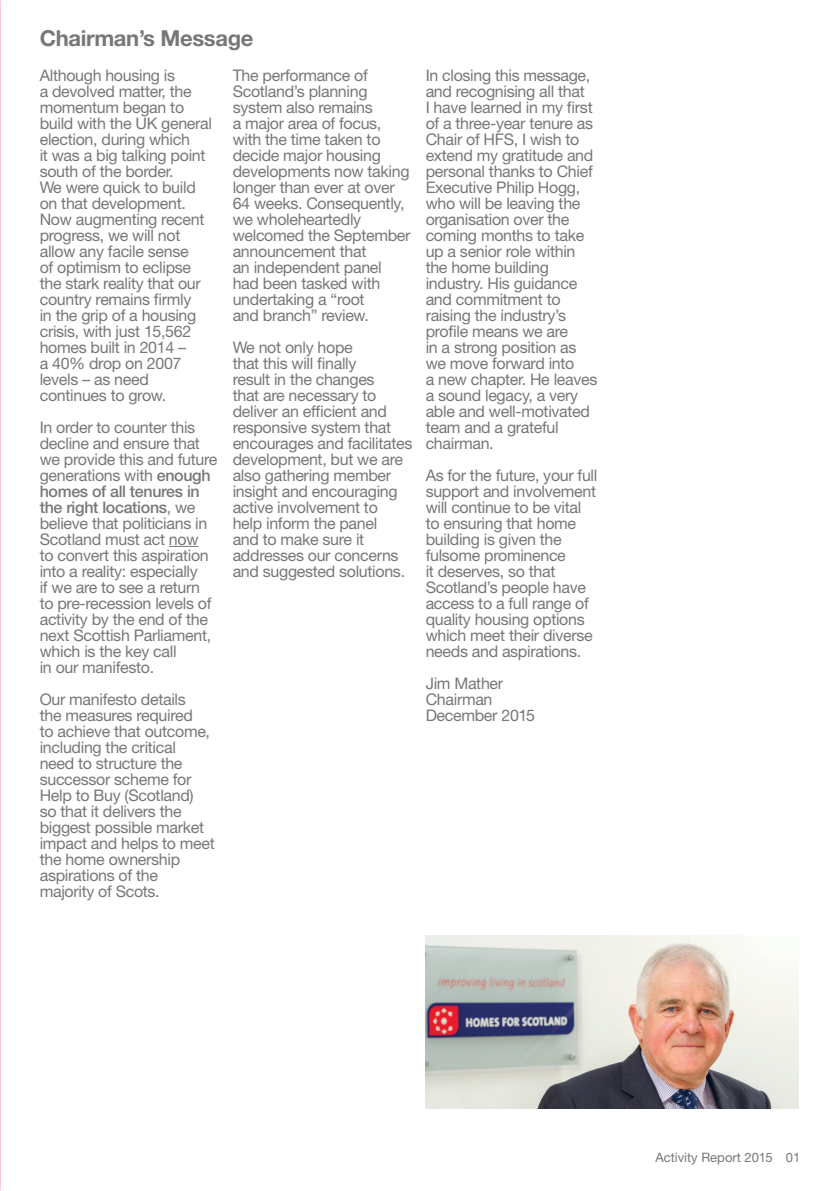
<style>
.page{position:relative;width:840px;height:1191px;background:#fff}
.page>*{position:absolute;margin:0;border:0;box-sizing:border-box;transform-origin:0 0}
.Heading{font:700 22px "Helvetica Neue";letter-spacing:-.015em;color:#77777a}
.t1{font:16px/16px "Helvetica Neue";letter-spacing:-.02em;color:#77777a}
.t2{font:13px "Helvetica Neue";color:#77777a}
.s1{font-weight:500}
</style>
<div class="page">
<svg style="left:169px;top:546px;width:29px;height:1px"></svg>
<img style="left:425px;top:935px;width:373px;height:173px">
<p class="Heading" style="left:40px;top:24px;width:215px">Chairman’s Message</p>
<p class="t1" style="left:40px;top:67px;width:174px">Although housing is<br>a devolved matter, the momentum began to build with the UK general election, during which<br>it was a big talking point south of the border.<br>We were quick to build on that development.<br>Now augmenting recent progress, we will not allow any facile sense<br>of optimism to eclipse the stark reality that our country remains firmly<br>in the grip of a housing crisis, with just 15,562 homes built in 2014 –<br>a 40% drop on 2007 levels – as need continues to grow.</p>
<p class="t1" style="left:40px;top:419px;width:179px">In order to counter this decline and ensure that we provide this and future generations with <span class="s1">enough homes of all tenures in the right locations</span>, we believe that politicians in<br>Scotland must act now<br>to convert this aspiration into a reality: especially<br>if we are to see a return to pre-recession levels of activity by the end of the next Scottish Parliament, which is the key call<br>in our manifesto.</p>
<p class="t1" style="left:40px;top:691px;width:176px">Our manifesto details<br>the measures required<br>to achieve that outcome, including the critical<br>need to structure the successor scheme for<br>Help to Buy (Scotland)<br>so that it delivers the biggest possible market impact and helps to meet the home ownership aspirations of the majority of Scots.</p>
<p class="t1" style="left:232px;top:67px;width:179px">The performance of<br>Scotland’s planning system also remains<br>a major area of focus, with the time taken to decide major housing developments now taking longer than ever at over<br>64 weeks. Consequently, we wholeheartedly welcomed the September announcement that<br>an independent panel had been tasked with undertaking a “root<br>and branch” review.</p>
<p class="t1" style="left:232px;top:339px;width:181px">We not only hope<br>that this will finally<br>result in the changes<br>that are necessary to deliver an efficient and responsive system that encourages and facilitates development, but we are also gathering member insight and encouraging active involvement to<br>help inform the panel<br>and to make sure it addresses our concerns and suggested solutions.</p>
<p class="t1" style="left:425px;top:67px;width:173px">In closing this message, and recognising all that<br>I have learned in my first of a three-year tenure as<br>Chair of HFS, I wish to extend my gratitude and personal thanks to Chief<br>Executive Philip Hogg, who will be leaving the organisation over the coming months to take up a senior role within the home building industry. His guidance and commitment to raising the industry’s profile means we are<br>in a strong position as we move forward into<br>a new chapter. He leaves a sound legacy, a very able and well-motivated team and a grateful chairman.</p>
<p class="t1" style="left:425px;top:467px;width:173px">As for the future, your full support and involvement will continue to be vital to ensuring that home building is given the fulsome prominence<br>it deserves, so that<br>Scotland’s people have access to a full range of quality housing options which meet their diverse needs and aspirations.</p>
<p class="t1" style="left:425px;top:675px;width:79px">Jim Mather</p>
<p class="t1" style="left:425px;top:691px;width:68px">Chairman</p>
<p class="t1" style="left:425px;top:707px;width:111px">December 2015</p>
<p class="t2" style="left:655px;top:1149px;width:146px">Activity Report 2015 01</p>
</div>
